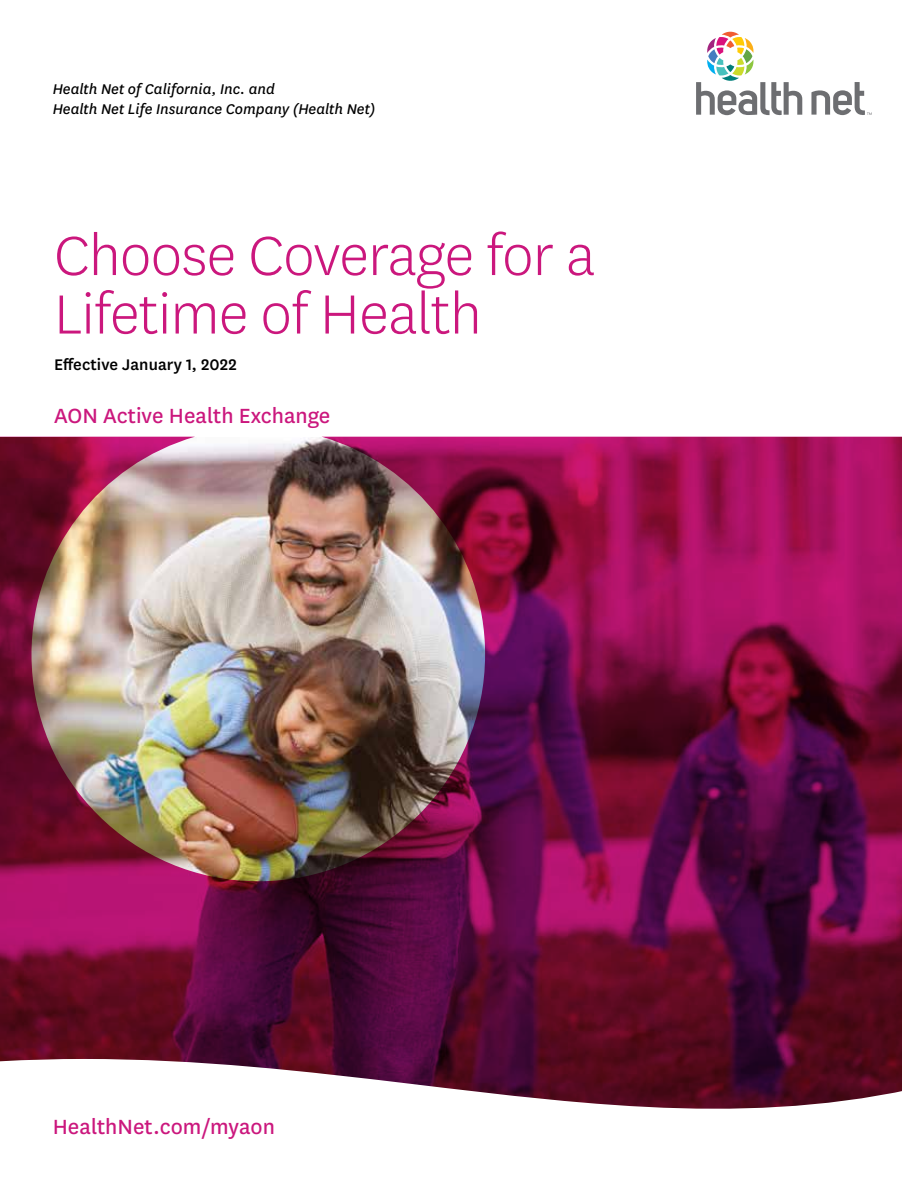
<style>
.page{position:relative;width:918px;height:1188px;background:#fff}
.page>*{position:absolute;margin:0;border:0;box-sizing:border-box;transform-origin:0 0}
.t1{font:300 64.5px/58.5px "Centene Sans";letter-spacing:-.01em;color:#cb177d}
.t2{font:24px "Centene Sans";color:#cb177d}
.t3{font:500 18px "Centene Sans";letter-spacing:.005em;color:#000}
.t4{font:italic 16.5px "Centene Sans";color:#000}
</style>
<div class="page">
<img style="left:0;top:437px;width:902px;height:622px">
<svg style="left:696px;top:31px;width:106px;height:85px"></svg>
<svg style="left:811px;top:82px;width:61px;height:34px"></svg>
<svg style="left:0;top:1059px;width:902px;height:50px"></svg>
<p class="t4" style="left:53px;top:79px;width:224px">Health Net of California, Inc. and</p>
<p class="t4" style="left:53px;top:98px;width:324px">Health Net Life Insurance Company (Health Net)</p>
<h1 class="t1" style="left:54px;top:224px;width:543px">Choose Coverage for a<br>Lifetime of Health</h1>
<p class="t3" style="left:54px;top:352px;width:184px">Effective January 1, 2022</p>
<p class="t2" style="left:54px;top:400px;width:278px">AON Active Health Exchange</p>
<p class="t2" style="left:53px;top:1111px;width:224px">HealthNet.com/myaon</p>
</div>
